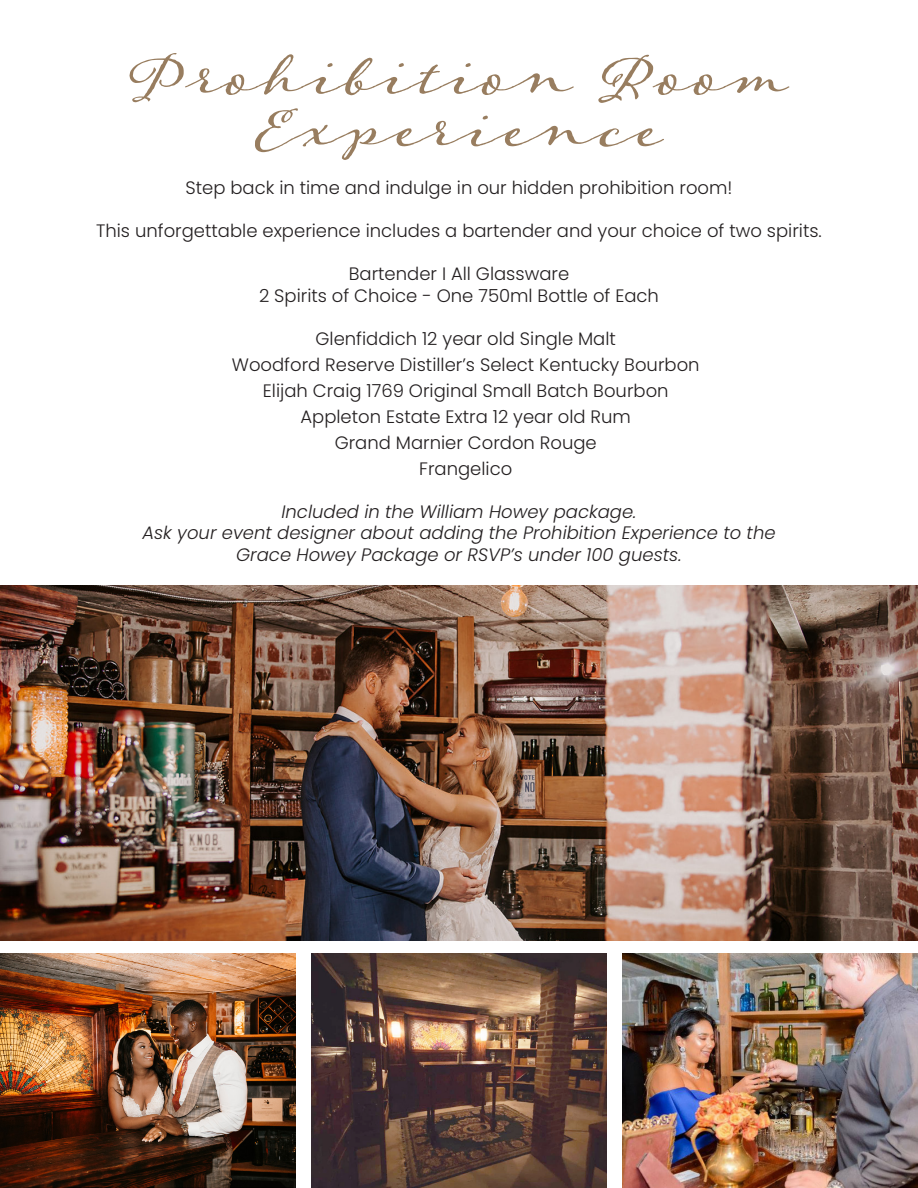
<style>
.page{position:relative;width:918px;height:1188px;background:#fff}
.page>*{position:absolute;margin:0;border:0;box-sizing:border-box;transform-origin:0 0}
.t1{font:63px "Adorn Garland";color:#987d5f}
.t2{font:300 18px "Poppins";color:#231f20}
.t3{font:italic 300 18px/21.6px "Poppins";color:#231f20;text-align:center}
</style>
<div class="page">
<img style="left:622px;top:954px;width:296px;height:234px">
<img style="left:311px;top:954px;width:296px;height:234px">
<img style="left:0;top:954px;width:296px;height:234px">
<img style="left:0;top:585px;width:918px;height:355px">
<p class="t1" style="left:130px;top:34px;width:660px">Prohibition Room</p>
<p class="t1" style="left:255px;top:86px;width:410px">Experience</p>
<p class="t2" style="left:185px;top:177px;width:549px">Step back in time and indulge in our hidden prohibition room!</p>
<p class="t2" style="left:96px;top:220px;width:727px">This unforgettable experience includes a bartender and your choice of two spirits.</p>
<p class="t2" style="left:349px;top:264px;width:222px">Bartender I All Glassware</p>
<p class="t2" style="left:259px;top:285px;width:401px">2 Spirits of Choice - One 750ml Bottle of Each</p>
<p class="t2" style="left:316px;top:328px;width:302px">Glenfiddich 12 year old Single Malt</p>
<p class="t2" style="left:232px;top:354px;width:469px">Woodford Reserve Distiller’s Select Kentucky Bourbon</p>
<p class="t2" style="left:263px;top:380px;width:407px">Elijah Craig 1769 Original Small Batch Bourbon</p>
<p class="t2" style="left:300px;top:406px;width:332px">Appleton Estate Extra 12 year old Rum</p>
<p class="t2" style="left:335px;top:432px;width:264px">Grand Marnier Cordon Rouge</p>
<p class="t2" style="left:419px;top:458px;width:95px">Frangelico</p>
<p class="t3" style="left:281px;top:501px;width:357px">Included in the William Howey package.</p>
<p class="t3" style="left:142px;top:522px;width:635px">Ask your event designer about adding the Prohibition Experience to the<br>Grace Howey Package or RSVP’s under 100 guests.</p>
</div>
